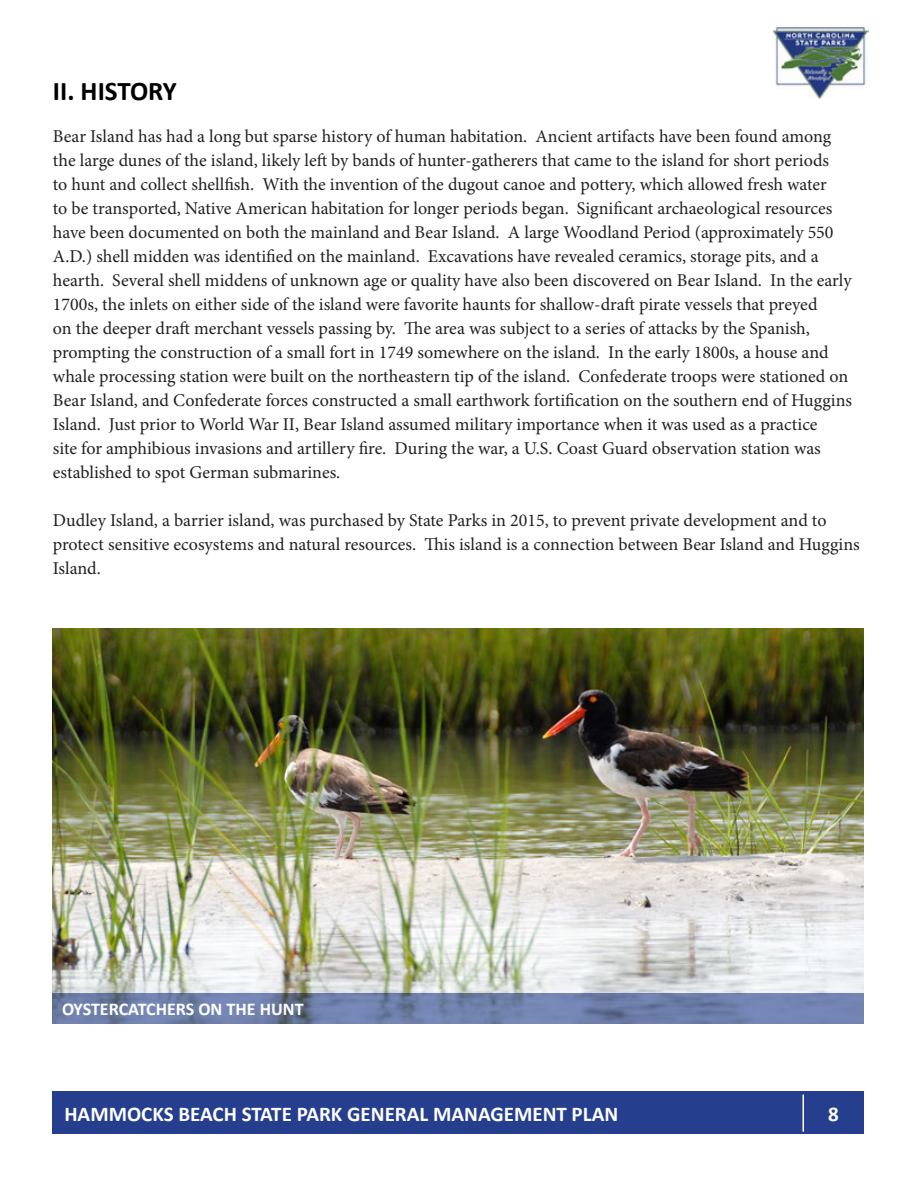
<style>
.page{position:relative;width:918px;height:1188px;background:#fff}
.page>*{position:absolute;margin:0;border:0;box-sizing:border-box;transform-origin:0 0}
.t1{font:700 27px "Calibri";color:#000}
.t2{font:700 21px "Calibri";color:#fff}
.t3{font:18px/24px "Minion Pro";letter-spacing:-.005em;color:#231f20}
.t4{font:700 18px "Calibri";color:#fff}
</style>
<div class="page">
<div style="left:53px;top:1092px;width:811px;height:42px;background:#253f8e"></div>
<hr style="left:802px;top:1095px;width:2px;height:37px;background:#fff">
<img style="left:772px;top:27px;width:97px;height:72px">
<img style="left:53px;top:629px;width:811px;height:365px">
<svg style="left:53px;top:994px;width:811px;height:30px;background:#6e7ea9"></svg>
<p class="t1" style="left:53px;top:72px;width:126px">II. HISTORY</p>
<p class="t3" style="left:53px;top:124px;width:801px">Bear Island has had a long but sparse history of human habitation. Ancient artifacts have been found among the large dunes of the island, likely left by bands of hunter-gatherers that came to the island for short periods<br>to hunt and collect shellfish. With the invention of the dugout canoe and pottery, which allowed fresh water<br>to be transported, Native American habitation for longer periods began. Significant archaeological resources have been documented on both the mainland and Bear Island. A large Woodland Period (approximately 550<br>A.D.) shell midden was identified on the mainland. Excavations have revealed ceramics, storage pits, and a hearth. Several shell middens of unknown age or quality have also been discovered on Bear Island. In the early 1700s, the inlets on either side of the island were favorite haunts for shallow-draft pirate vessels that preyed<br>on the deeper draft merchant vessels passing by. The area was subject to a series of attacks by the Spanish, prompting the construction of a small fort in 1749 somewhere on the island. In the early 1800s, a house and whale processing station were built on the northeastern tip of the island. Confederate troops were stationed on Bear Island, and Confederate forces constructed a small earthwork fortification on the southern end of Huggins Island. Just prior to World War II, Bear Island assumed military importance when it was used as a practice<br>site for amphibious invasions and artillery fire. During the war, a U.S. Coast Guard observation station was established to spot German submarines.</p>
<p class="t3" style="left:53px;top:508px;width:808px">Dudley Island, a barrier island, was purchased by State Parks in 2015, to prevent private development and to protect sensitive ecosystems and natural resources. This island is a connection between Bear Island and Huggins<br>Island.</p>
<p class="t4" style="left:62px;top:997px;width:243px">OYSTERCATCHERS ON THE HUNT</p>
<p class="t2" style="left:64px;top:1099px;width:555px">HAMMOCKS BEACH STATE PARK GENERAL MANAGEMENT PLAN</p>
<p class="t2" style="left:828px;top:1099px;width:12px">8</p>
</div>
